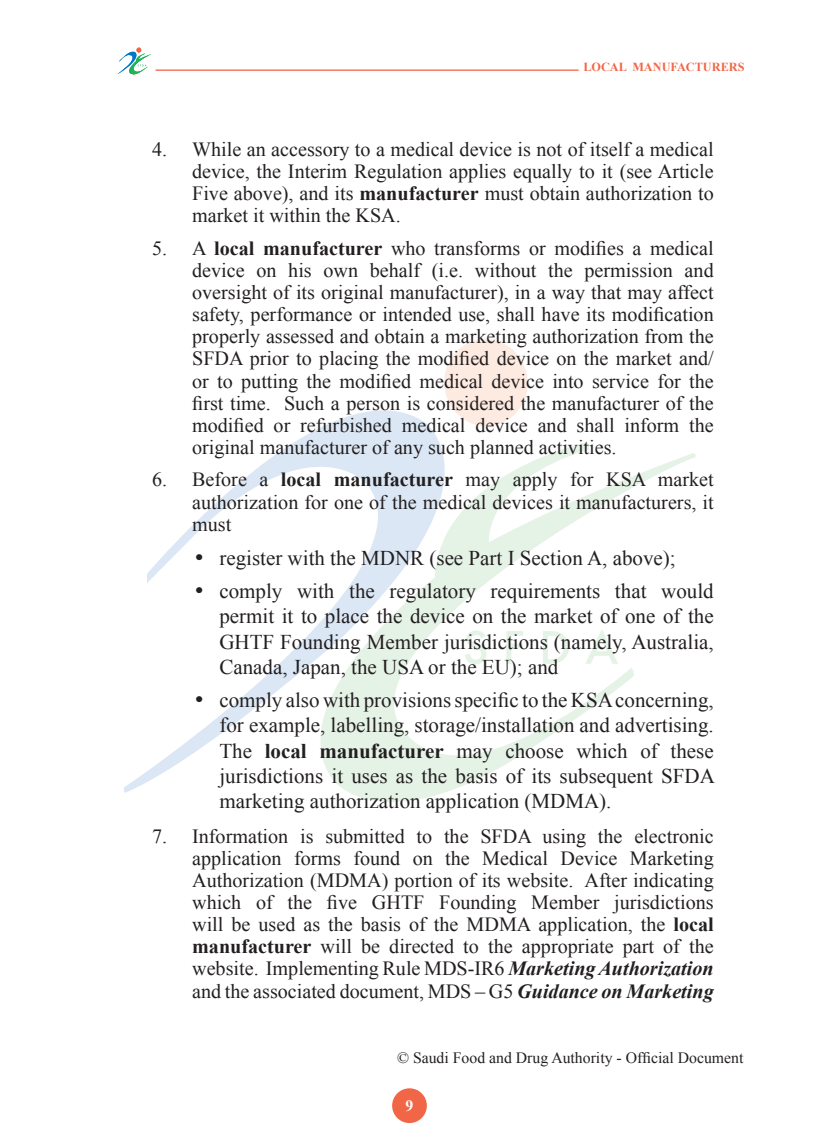
<style>
.page{position:relative;width:819px;height:1141px;background:#fff}
.page>*{position:absolute;margin:0;border:0;box-sizing:border-box;transform-origin:0 0}
.t1{font:21px/25.2px "Times New Roman";color:#231f20;text-align:justify}
.t2{font:20.12px/22.2px "Times New Roman";color:#231f20;text-align:justify}
.t3{font:15.75px "Times New Roman";color:#231f20}
.t4{font:700 15.75px "Times New Roman";color:#fff}
.t5{font:700 12.25px "Times New Roman";color:#f26648}
.s1{font-weight:700}
.s2{font-weight:700;font-style:italic}
</style>
<div class="page">
<div style="left:392px;top:1088px;width:35px;height:35px;background:#f26648;border-radius:50%"></div>
<svg style="left:124px;top:410px;width:380px;height:381px"></svg>
<svg style="left:276px;top:442px;width:418px;height:360px"></svg>
<div style="left:444px;top:339px;width:82px;height:86px;background:#fdeae0;border-radius:50%"></div>
<svg style="left:465px;top:630px;width:21px;height:34px"></svg>
<svg style="left:506px;top:631px;width:17px;height:33px"></svg>
<svg style="left:543px;top:631px;width:26px;height:33px"></svg>
<svg style="left:585px;top:629px;width:33px;height:35px"></svg>
<svg style="left:118px;top:48px;width:33px;height:27px"></svg>
<hr style="left:156px;top:70px;width:422px;height:1px;background:#f26648">
<p class="t5" style="left:583px;top:58px;width:163px">LOCAL MANUFACTURERS</p>
<p class="t2" style="left:192px;top:138px;width:523px;text-indent:-40px">4. While an accessory to a medical device is not of itself a medical device, the Interim Regulation applies equally to it (see Article Five above), and its <span class="s1">manufacturer</span> must obtain authorization to market it within the KSA.</p>
<p class="t2" style="left:192px;top:237px;width:523px;text-indent:-40px">5. A <span class="s1">local manufacturer</span> who transforms or modifies a medical device on his own behalf (i.e. without the permission and oversight of its original manufacturer), in a way that may affect safety, performance or intended use, shall have its modification properly assessed and obtain a marketing authorization from the SFDA prior to placing the modified device on the market and/ or to putting the modified medical device into service for the first time. Such a person is considered the manufacturer of the modified or refurbished medical device and shall inform the original manufacturer of any such planned activities.</p>
<p class="t2" style="left:192px;top:468px;width:523px;text-indent:-40px">6. Before a <span class="s1">local manufacturer</span> may apply for KSA market authorization for one of the medical devices it manufacturers, it must</p>
<p class="t1" style="left:194px;top:545px;width:482px">• register with the MDNR (see Part I Section A, above);</p>
<p class="t1" style="left:219px;top:578px;width:496px;text-indent:-25px">• comply with the regulatory requirements that would permit it to place the device on the market of one of the GHTF Founding Member jurisdictions (namely, Australia, Canada, Japan, the USA or the EU); and</p>
<p class="t1" style="left:219px;top:687px;width:497px;text-indent:-25px">• comply also with provisions specific to the KSA concerning, for example, labelling, storage/installation and advertising.<br>The <span class="s1">local manufacturer</span> may choose which of these jurisdictions it uses as the basis of its subsequent SFDA marketing authorization application (MDMA).</p>
<p class="t2" style="left:192px;top:824px;width:523px;text-indent:-40px">7. Information is submitted to the SFDA using the electronic application forms found on the Medical Device Marketing Authorization (MDMA) portion of its website. After indicating which of the five GHTF Founding Member jurisdictions will be used as the basis of the MDMA application, the <span class="s1">local manufacturer</span> will be directed to the appropriate part of the website. Implementing Rule MDS-IR6 <span class="s2">Marketing Authorization </span>and the associated document, MDS – G5 <span class="s2">Guidance on Marketing</span></p>
<p class="t3" style="left:397px;top:1047px;width:348px">© Saudi Food and Drug Authority - Official Document</p>
<p class="t4" style="left:405px;top:1095px;width:9px">9</p>
</div>
